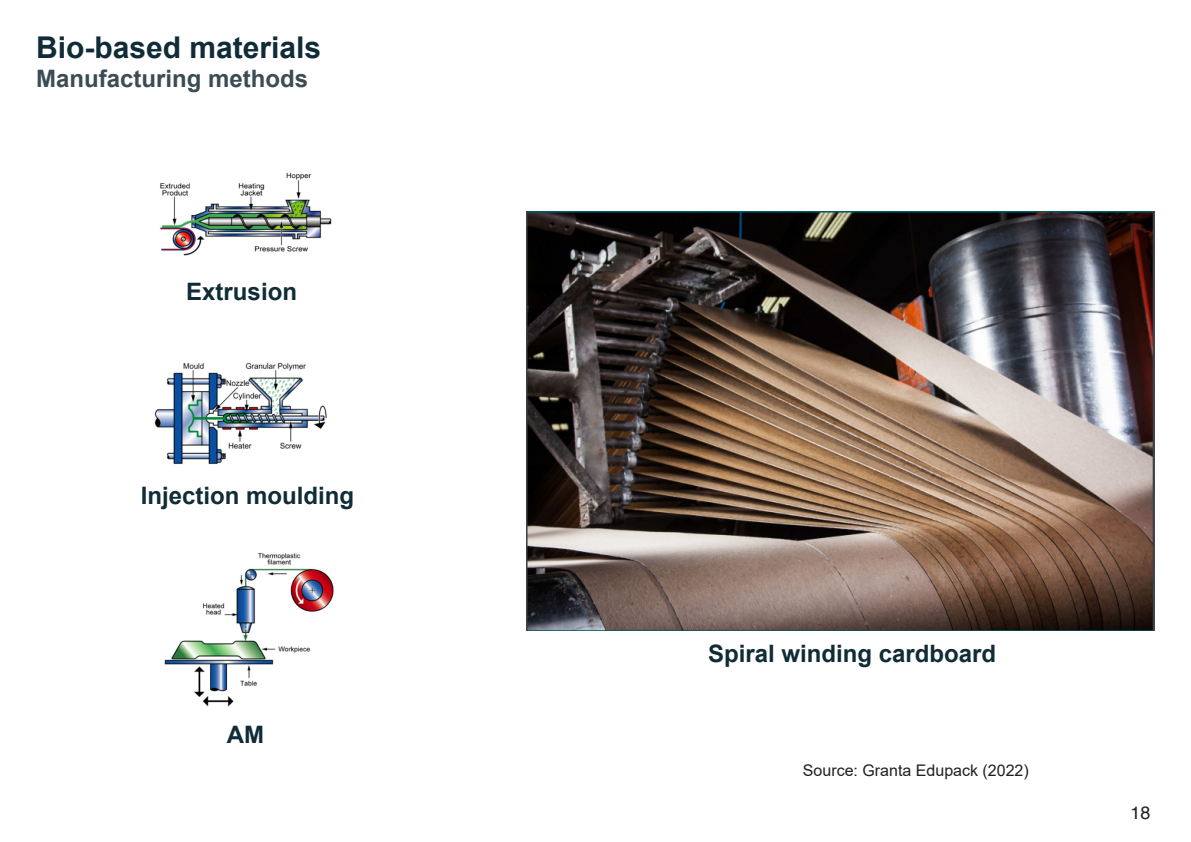
<style>
.page{position:relative;width:1191px;height:842px;background:#fff}
.page>*{position:absolute;margin:0;border:0;box-sizing:border-box;transform-origin:0 0}
.t1{font:700 30px "Arial";color:#102c37}
.t2{font:700 24px "Arial";color:#102c37}
.t3{font:700 24px "Arial";color:#3c4c55}
.t4{font:18px "Helvetica";color:#231f20}
.t5{font:16px "Arial";color:#231f20}
</style>
<div class="page">
<img style="left:164px;top:553px;width:170px;height:154px">
<img style="left:160px;top:172px;width:172px;height:84px">
<img style="left:154px;top:362px;width:173px;height:102px">
<img style="left:527px;top:212px;width:628px;height:418px">
<p class="t1" style="left:36px;top:26px;width:287px">Bio-based materials</p>
<p class="t3" style="left:36px;top:61px;width:274px">Manufacturing methods</p>
<p class="t2" style="left:186px;top:274px;width:112px">Extrusion</p>
<p class="t2" style="left:141px;top:478px;width:215px">Injection moulding</p>
<p class="t2" style="left:227px;top:718px;width:39px">AM</p>
<p class="t2" style="left:708px;top:637px;width:290px">Spiral winding cardboard</p>
<p class="t5" style="left:803px;top:759px;width:227px">Source: Granta Edupack (2022)</p>
<p class="t4" style="left:1130px;top:799px;width:22px">18</p>
</div>
